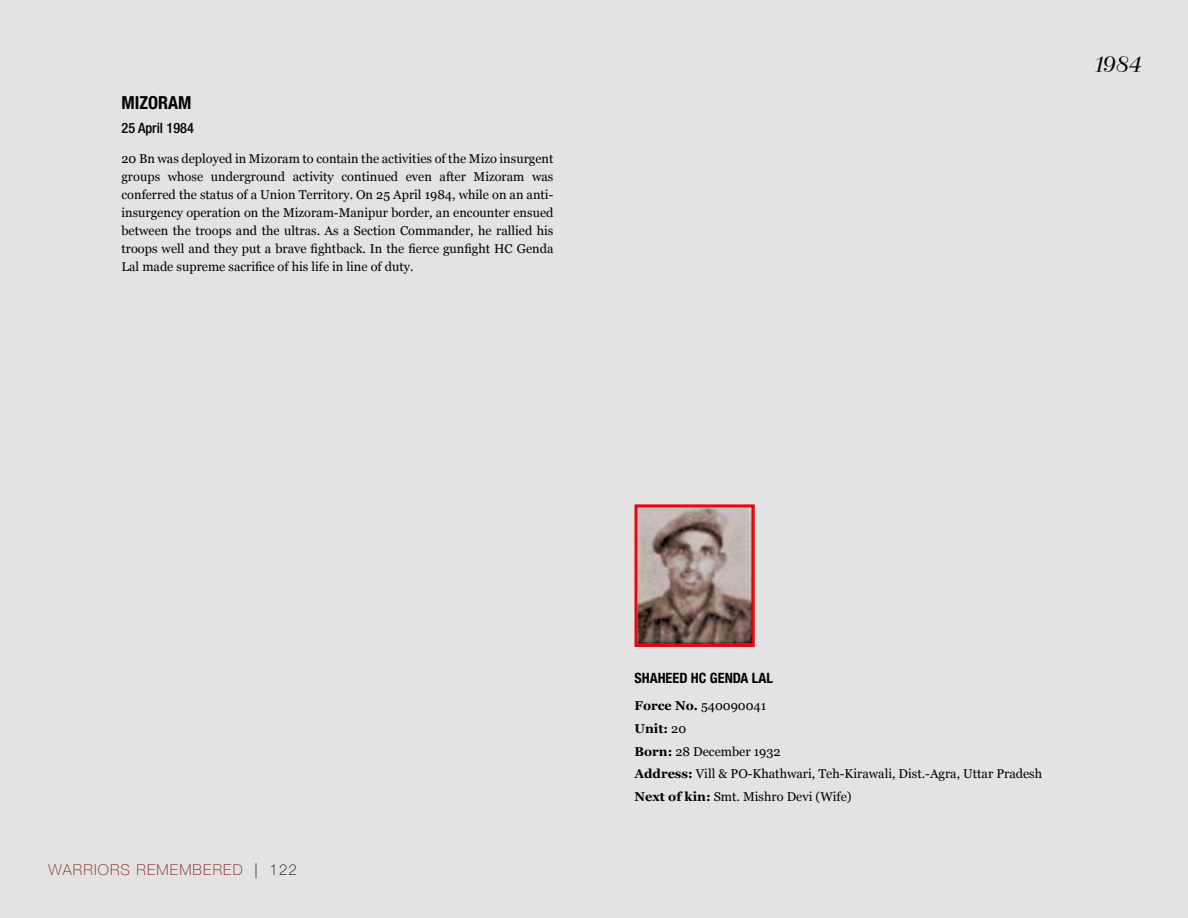
<style>
.page{position:relative;width:1188px;height:918px;background:#e3e3e3}
.page>*{position:absolute;margin:0;border:0;box-sizing:border-box;transform-origin:0 0}
.t1{font:24px "Bellevue";color:#000}
.t2{font:700 condensed 18px "Helvetica Neue LT Std";color:#000}
.t3{font:100 15px "Helvetica Neue LT Std";letter-spacing:.075em;color:#7e1f1b}
.t4{font:700 condensed 14.25px "Helvetica Neue LT Std";color:#000}
.t5{font:500 condensed 14.25px "Helvetica Neue LT Std";color:#000}
.t6{font:12.75px/18px "Georgia";color:#000;text-align:justify}
.s1{color:#000}
.s2{font-weight:700}
</style>
<div class="page">
<img style="left:638px;top:508px;width:113px;height:135px">
<div style="left:634px;top:504px;width:121px;height:143px;border:3px solid #e30613"></div>
<h2 class="t2" style="left:122px;top:92px;width:71px">MIZORAM</h2>
<p class="t5" style="left:122px;top:119px;width:74px">25 April 1984</p>
<p class="t6" style="left:122px;top:150px;width:433px">20 Bn was deployed in Mizoram to contain the activities of the Mizo insurgent groups whose underground activity continued even after Mizoram was conferred the status of a Union Territory. On 25 April 1984, while on an anti&shy;insurgency operation on the Mizoram-Manipur border, an encounter ensued between the troops and the ultras. As a Section Commander, he rallied his troops well and they put a brave fightback. In the fierce gunfight HC Genda Lal made supreme sacrifice of his life in line of duty.</p>
<h1 class="t1" style="left:1091px;top:50px;width:50px">1984</h1>
<p class="t3" style="left:49px;top:861px;width:250px">WARRIORS REMEMBERED <span class="s1">| 122</span></p>
<p class="t4" style="left:634px;top:669px;width:140px">SHAHEED HC GENDA LAL</p>
<p class="t6" style="left:634px;top:694px;width:409px;line-height:22.8px;text-align:left"><span class="s2">Force No.</span> 540090041<br><span class="s2">Unit:</span> 20<br><span class="s2">Born:</span> 28 December 1932<br><span class="s2">Address:</span> Vill &amp; PO-Khathwari, Teh-Kirawali, Dist.-Agra, Uttar Pradesh<br><span class="s2">Next of kin:</span> Smt. Mishro Devi (Wife)</p>
</div>
